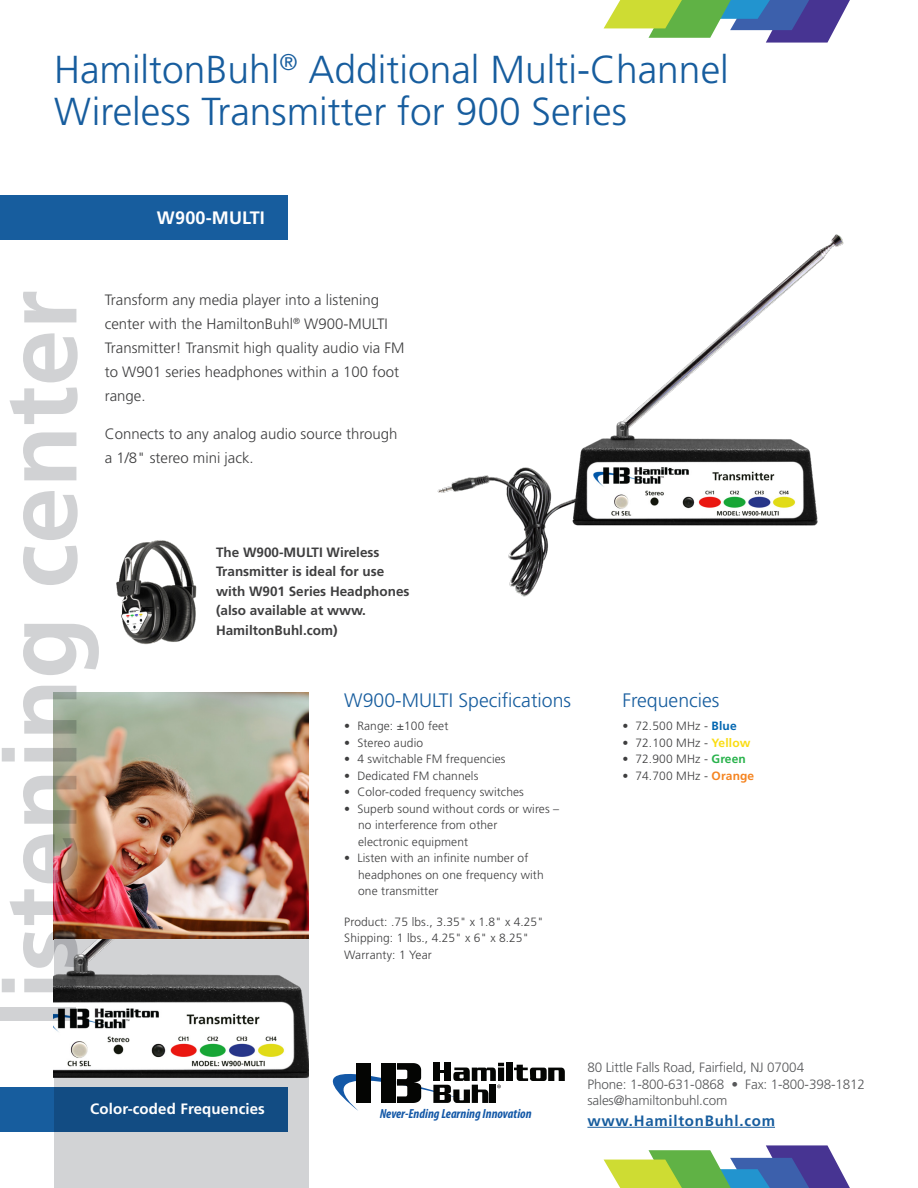
<style>
.page{position:relative;width:918px;height:1188px;background:#fff}
.page>*{position:absolute;margin:0;border:0;box-sizing:border-box;transform-origin:0 0}
.t1{font:700 101.25px "Frutiger LT Std";color:#d1d2d4}
.Headline{font:300 39px "Frutiger LT Std";color:#175d9e}
.Sub_heads{font:300 19.5px "Frutiger LT Std";color:#175d9e}
.Product_Number{font:700 18px "Frutiger LT Std";letter-spacing:.01em;color:#fff}
.BODY_COPY{font:300 15px/24px "Frutiger LT Std";color:#3e3e3f}
.t2{font:700 15px "Frutiger LT Std";letter-spacing:.01em;color:#fff}
.Footer_Web_Address{font:700 15px "Frutiger LT Std";letter-spacing:.05em;color:#175d9e}
.BODY_COPY-2{font:700 13.5px/19.5px "Frutiger LT Std";color:#3e3e3f}
.Footer_address{font:300 13.5px "Frutiger LT Std";letter-spacing:-.01em;color:#57585a}
.t3{font:italic 700 condensed 13.2px "Myriad Pro";color:#1358a7}
.Bullets_and_Acc_s_co{font:300 12px/16.5px "Frutiger LT Std";letter-spacing:.01em;color:#3e3e3f}
.s1{font-weight:700;color:#0165b0}
.s2{font-weight:700;color:#fadd13}
.s3{font-weight:700;color:#28b24b}
.s4{font-weight:700;color:#f58420}
</style>
<div class="page">
<div style="left:0;top:195px;width:288px;height:45px;background:#175d9e"></div>
<img style="left:437px;top:234px;width:407px;height:363px">
<img style="left:54px;top:692px;width:254px;height:247px">
<svg style="left:54px;top:939px;width:254px;height:249px;fill:#d2d3d5"></svg>
<div style="left:0;top:1088px;width:288px;height:44px;background:linear-gradient(to right,#155794,#11487c)"></div>
<hr style="left:587px;top:1127px;width:188px;height:1px;background:#175d9e">
<div style="left:506px;top:1063px;width:7px;height:18px;background:#040503"></div>
<svg style="left:514px;top:1065px;width:51px;height:16px"></svg>
<svg style="left:332px;top:1063px;width:172px;height:48px"></svg>
<svg style="left:604px;top:0;width:246px;height:43px"></svg>
<svg style="left:604px;top:1145px;width:246px;height:43px"></svg>
<img style="left:87px;top:540px;width:128px;height:154px">
<p class="Headline" style="left:54px;top:48px;width:676px">HamiltonBuhl<sup>®</sup> Additional Multi-Channel</p>
<p class="Headline" style="left:54px;top:90px;width:574px">Wireless Transmitter for 900 Series</p>
<p class="Product_Number" style="left:157px;top:207px;width:109px">W900-MULTI</p>
<h1 class="t1" style="left:-18px;top:1028px;width:739px;rotate:-90deg">listening center</h1>
<p class="BODY_COPY" style="left:105px;top:289px;width:301px">Transform any media player into a listening center with the HamiltonBuhl<sup>®</sup> W900-MULTI Transmitter! Transmit high quality audio via FM to W901 series headphones within a 100 foot range.</p>
<p class="BODY_COPY" style="left:105px;top:422px;width:294px">Connects to any analog audio source through a 1/8" stereo mini jack.</p>
<p class="BODY_COPY-2" style="left:216px;top:542px;width:195px">The W900-MULTI Wireless<br>Transmitter is ideal for use with W901 Series Headphones (also available at www.<br>HamiltonBuhl.com)</p>
<p class="Sub_heads" style="left:344px;top:689px;width:228px">W900-MULTI Specifications</p>
<p class="Bullets_and_Acc_s_co" style="left:344px;top:718px;width:106px">• Range: ±100 feet</p>
<p class="Bullets_and_Acc_s_co" style="left:344px;top:735px;width:80px">• Stereo audio</p>
<p class="Bullets_and_Acc_s_co" style="left:344px;top:751px;width:163px">• 4 switchable FM frequencies</p>
<p class="Bullets_and_Acc_s_co" style="left:344px;top:768px;width:136px">• Dedicated FM channels</p>
<p class="Bullets_and_Acc_s_co" style="left:344px;top:784px;width:181px">• Color-coded frequency switches</p>
<p class="Bullets_and_Acc_s_co" style="left:344px;top:801px;width:216px">• Superb sound without cords or wires –</p>
<p class="Bullets_and_Acc_s_co" style="left:358px;top:817px;width:141px">no interference from other</p>
<p class="Bullets_and_Acc_s_co" style="left:358px;top:834px;width:112px">electronic equipment</p>
<p class="Bullets_and_Acc_s_co" style="left:344px;top:850px;width:186px">• Listen with an infinite number of</p>
<p class="Bullets_and_Acc_s_co" style="left:358px;top:867px;width:187px">headphones on one frequency with</p>
<p class="Bullets_and_Acc_s_co" style="left:358px;top:883px;width:82px">one transmitter</p>
<p class="Bullets_and_Acc_s_co" style="left:344px;top:914px;width:201px">Product: .75 lbs., 3.35" x 1.8" x 4.25"<br>Shipping: 1 lbs., 4.25" x 6" x 8.25"</p>
<p class="Bullets_and_Acc_s_co" style="left:344px;top:947px;width:89px">Warranty: 1 Year</p>
<p class="t2" style="left:90px;top:1100px;width:176px">Color-coded Frequencies</p>
<p class="t3" style="left:380px;top:1106px;width:153px">Never-Ending Learning Innovation</p>
<p class="Sub_heads" style="left:622px;top:689px;width:99px">Frequencies</p>
<p class="Bullets_and_Acc_s_co" style="left:622px;top:718px;width:116px">• 72.500 MHz - <span class="s1">Blue</span></p>
<p class="Bullets_and_Acc_s_co" style="left:622px;top:735px;width:130px">• 72.100 MHz - <span class="s2">Yellow</span></p>
<p class="Bullets_and_Acc_s_co" style="left:622px;top:751px;width:125px">• 72.900 MHz - <span class="s3">Green</span></p>
<p class="Bullets_and_Acc_s_co" style="left:622px;top:768px;width:133px">• 74.700 MHz - <span class="s4">Orange</span></p>
<p class="Footer_address" style="left:587px;top:1060px;width:218px">80 Little Falls Road, Fairfield, NJ 07004</p>
<p class="Footer_address" style="left:587px;top:1076px;width:279px">Phone: 1-800-631-0868 • Fax: 1-800-398-1812</p>
<p class="Footer_address" style="left:587px;top:1092px;width:141px">sales@hamiltonbuhl.com</p>
<p class="Footer_Web_Address" style="left:587px;top:1112px;width:189px">www.HamiltonBuhl.com</p>
</div>
